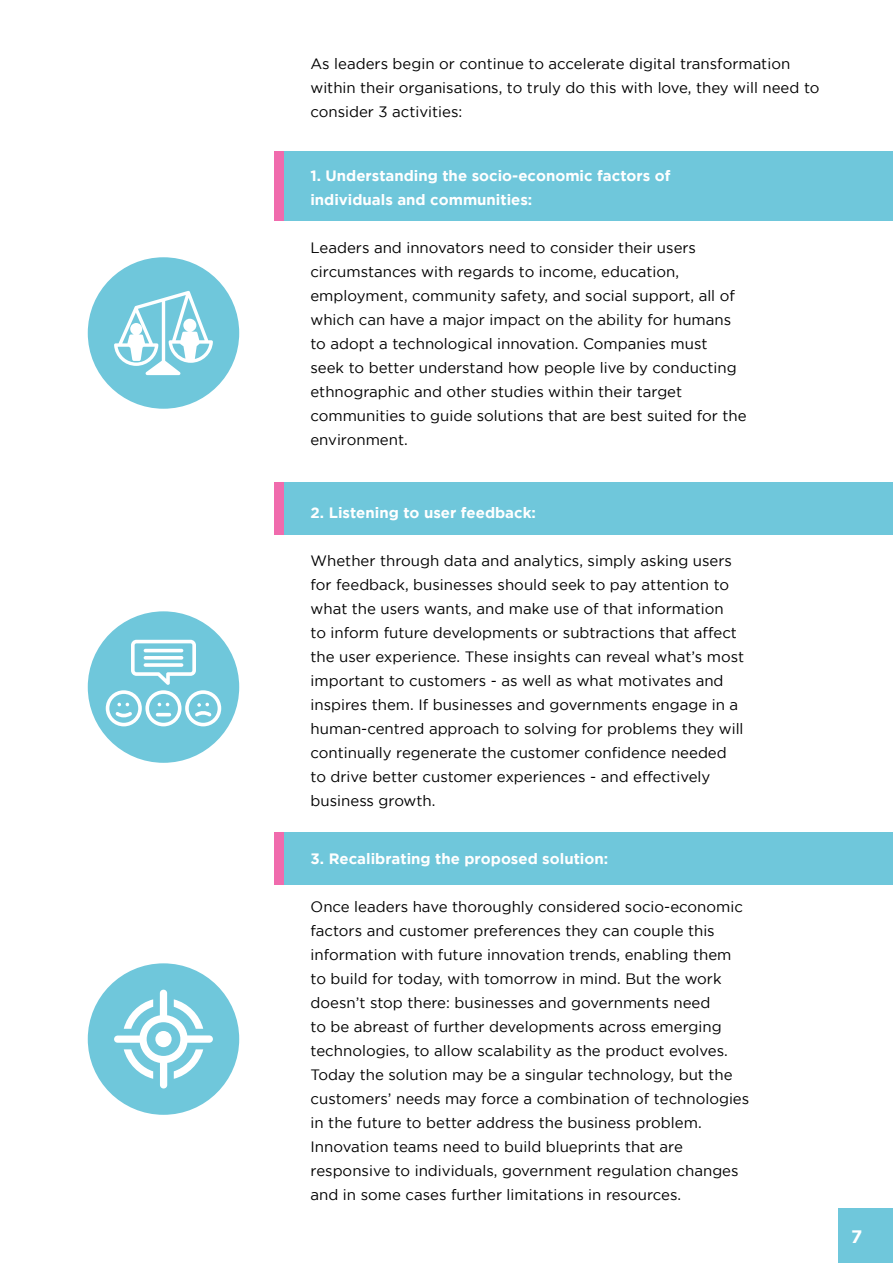
<style>
.page{position:relative;width:893px;height:1263px;background:#fff}
.page>*{position:absolute;margin:0;border:0;box-sizing:border-box;transform-origin:0 0}
.t1{font:700 18px "Gotham";color:#fff}
.t2{font:15px/24px "Gotham";color:#000}
.t3{font:700 15px/24px "Gotham";color:#fff}
</style>
<div class="page">
<div style="left:285px;top:152px;width:608px;height:69px;background:#6fc7db"></div>
<div style="left:285px;top:483px;width:608px;height:52px;background:#6fc7db"></div>
<div style="left:285px;top:832px;width:608px;height:53px;background:#6fc7db"></div>
<div style="left:88px;top:257px;width:151px;height:152px;background:#6fc7db;border-radius:50%"></div>
<div style="left:88px;top:611px;width:151px;height:152px;background:#6fc7db;border-radius:50%"></div>
<div style="left:88px;top:963px;width:151px;height:152px;background:#6fc7db;border-radius:50%"></div>
<svg style="left:114px;top:291px;width:99px;height:84px"></svg>
<svg style="left:106px;top:640px;width:115px;height:86px"></svg>
<svg style="left:144px;top:663px;width:39px;height:4px"></svg>
<svg style="left:144px;top:656px;width:39px;height:4px"></svg>
<hr style="left:144px;top:649px;width:39px;height:3px;background:#fff;border-radius:2px">
<svg style="left:114px;top:990px;width:99px;height:98px"></svg>
<div style="left:839px;top:1209px;width:54px;height:54px;background:#6fc7db"></div>
<p class="t2" style="left:310px;top:52px;width:511px">As leaders begin or continue to accelerate digital transformation within their organisations, to truly do this with love, they will need to consider 3 activities:</p>
<p class="t3" style="left:310px;top:163px;width:362px">1. Understanding the socio-economic factors of individuals and communities:</p>
<p class="t2" style="left:310px;top:235px;width:438px">Leaders and innovators need to consider their users circumstances with regards to income, education, employment, community safety, and social support, all of which can have a major impact on the ability for humans to adopt a technological innovation. Companies must<br>seek to better understand how people live by conducting ethnographic and other studies within their target communities to guide solutions that are best suited for the environment.</p>
<p class="t3" style="left:311px;top:500px;width:227px">2. Listening to user feedback:</p>
<p class="t2" style="left:311px;top:548px;width:435px">Whether through data and analytics, simply asking users for feedback, businesses should seek to pay attention to what the users wants, and make use of that information<br>to inform future developments or subtractions that affect the user experience. These insights can reveal what’s most important to customers - as well as what motivates and inspires them. If businesses and governments engage in a human-centred approach to solving for problems they will continually regenerate the customer confidence needed to drive better customer experiences - and effectively business growth.</p>
<p class="t3" style="left:311px;top:846px;width:299px">3. Recalibrating the proposed solution:</p>
<p class="t2" style="left:311px;top:894px;width:440px">Once leaders have thoroughly considered socio-economic factors and customer preferences they can couple this information with future innovation trends, enabling them to build for today, with tomorrow in mind. But the work doesn’t stop there: businesses and governments need<br>to be abreast of further developments across emerging technologies, to allow scalability as the product evolves.<br>Today the solution may be a singular technology, but the customers’ needs may force a combination of technologies in the future to better address the business problem.<br>Innovation teams need to build blueprints that are responsive to individuals, government regulation changes and in some cases further limitations in resources.</p>
<p class="t1" style="left:851px;top:1226px;width:13px">7</p>
</div>
